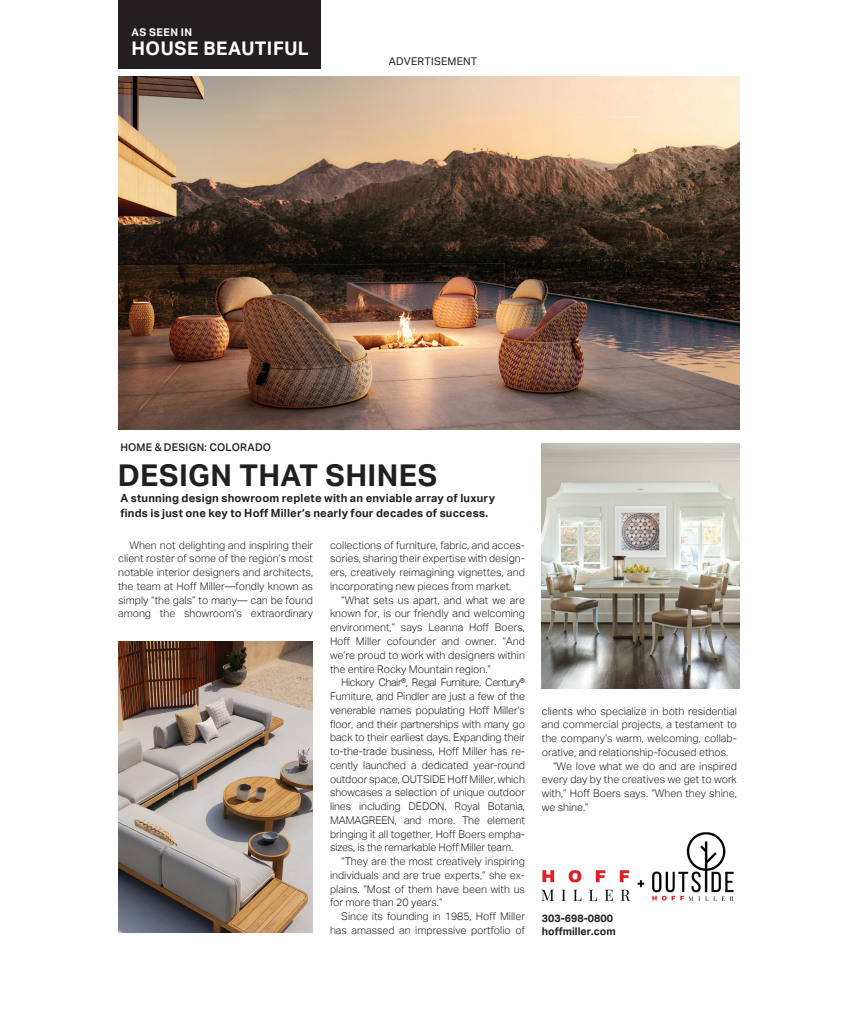
<style>
.page{position:relative;width:855px;height:1013px;background:#fff}
.page>*{position:absolute;margin:0;border:0;box-sizing:border-box;transform-origin:0 0}
.t1{font:700 30px "Aktiv Grotesk";letter-spacing:.015em;color:#231f20}
.t2{font:700 18.75px "Aktiv Grotesk";letter-spacing:.03em;color:#fff}
.t3{font:700 11.25px/15px "Aktiv Grotesk";letter-spacing:.015em;color:#231f20}
.t4{font:300 10.62px/13.8px "Aktiv Grotesk";color:#231f20;text-align:justify}
.t5{font:700 10.62px/13.8px "Aktiv Grotesk";color:#231f20}
.t6{font:500 10.62px "Aktiv Grotesk";letter-spacing:.02em;color:#231f20}
.t7{font:10.62px "Aktiv Grotesk";letter-spacing:.02em;color:#231f20}
.t8{font:700 10.62px "Aktiv Grotesk";letter-spacing:.05em;color:#fff}
</style>
<div class="page">
<img style="left:118px;top:77px;width:621px;height:352px">
<img style="left:118px;top:641px;width:194px;height:291px">
<img style="left:541px;top:443px;width:198px;height:245px">
<img style="left:542px;top:832px;width:192px;height:69px">
<div style="left:118px;top:0;width:202px;height:69px;background:#231f20"></div>
<p class="t8" style="left:132px;top:26px;width:62px">AS SEEN IN</p>
<h2 class="t2" style="left:132px;top:37px;width:179px">HOUSE BEAUTIFUL</h2>
<p class="t7" style="left:389px;top:55px;width:90px">ADVERTISEMENT</p>
<p class="t6" style="left:120px;top:441px;width:152px">HOME &amp; DESIGN: COLORADO</p>
<h1 class="t1" style="left:118px;top:458px;width:321px">DESIGN THAT SHINES</h1>
<p class="t3" style="left:120px;top:491px;width:376px">A stunning design showroom replete with an enviable array of luxury finds is just one key to Hoff Miller’s nearly four decades of success.</p>
<p class="t4" style="left:330px;top:538px;width:197px">collections of furniture, fabric, and acces&shy;sories, sharing their expertise with design&shy;ers, creatively reimagining vignettes, and incorporating new pieces from market.</p>
<p class="t4" style="left:330px;top:593px;width:197px;text-indent:11px">“What sets us apart, and what we are known for, is our friendly and welcoming environment,” says Leanna Hoff Boers, Hoff Miller cofounder and owner. “And we’re proud to work with designers within the entire Rocky Mountain region.”</p>
<p class="t4" style="left:330px;top:675px;width:197px;text-indent:11px">Hickory Chair®, Regal Furniture, Century® Furniture, and Pindler are just a few of the venerable names populating Hoff Miller’s floor, and their partnerships with many go back to their earliest days. Expanding their to-the-trade business, Hoff Miller has re&shy;cently launched a dedicated year-round outdoor space, OUTSIDE Hoff Miller, which showcases a selection of unique outdoor lines including DEDON, Royal Botania, MAMAGREEN, and more. The element bringing it all together, Hoff Boers empha&shy;sizes, is the remarkable Hoff Miller team.</p>
<p class="t4" style="left:330px;top:854px;width:197px;text-indent:11px">“They are the most creatively inspiring individuals and are true experts,” she ex&shy;plains. “Most of them have been with us for more than 20 years.”</p>
<p class="t4" style="left:330px;top:909px;width:197px;text-align:right">Since its founding in 1985, Hoff Miller has amassed an impressive portfolio of</p>
<p class="t4" style="left:118px;top:538px;width:197px;text-indent:11px">When not delighting and inspiring their client roster of some of the region’s most notable interior designers and architects, the team at Hoff Miller—fondly known as simply “the gals” to many— can be found among the showroom’s extraordinary</p>
<p class="t4" style="left:542px;top:704px;width:197px">clients who specialize in both residential</p>
<p class="t4" style="left:542px;top:718px;width:197px">and commercial projects, a testament to</p>
<p class="t4" style="left:542px;top:731px;width:197px">the company’s warm, welcoming, collab-</p>
<p class="t4" style="left:542px;top:745px;width:188px">orative, and relationship-focused ethos.</p>
<p class="t4" style="left:553px;top:759px;width:185px">“We love what we do and are inspired</p>
<p class="t4" style="left:542px;top:773px;width:196px">every day by the creatives we get to work</p>
<p class="t4" style="left:542px;top:786px;width:197px">with,” Hoff Boers says. “When they shine,</p>
<p class="t4" style="left:542px;top:800px;width:48px">we shine.”</p>
<p class="t5" style="left:542px;top:911px;width:75px">303-698-0800 hoffmiller.com</p>
</div>
